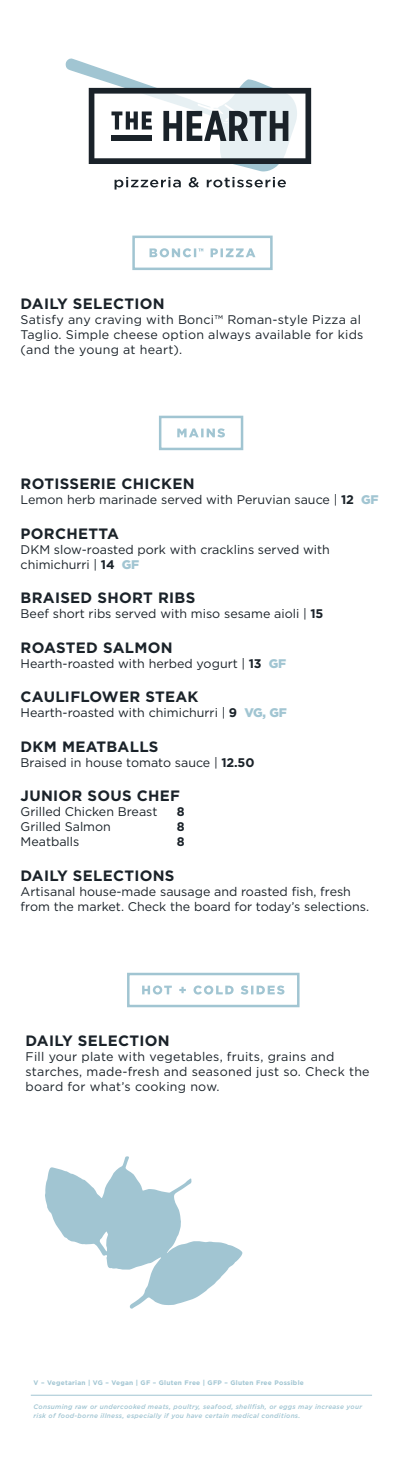
<style>
.page{position:relative;width:405px;height:1463px;background:#fff}
.page>*{position:absolute;margin:0;border:0;box-sizing:border-box;transform-origin:0 0}
.t1{font:700 15px "Gotham";letter-spacing:.02em;color:#1a2229}
.t2{font:12.5px/15px "Gotham";color:#1a2229}
.t3{font:12.5px/15px "Gotham";letter-spacing:.02em;color:#1a2229}
.t4{font:700 12.5px "Gotham";color:#1a2229}
.t5{font:italic 500 6.5px/8.8px "Gotham";letter-spacing:.04em;color:#a1c5d2}
.t6{font:700 6.5px "Gotham";letter-spacing:.04em;color:#a1c5d2}
.s1{font-weight:700}
.s2{font-weight:900;color:#a1c5d2}
</style>
<div class="page">
<svg style="left:66px;top:58px;width:231px;height:114px"></svg>
<svg style="left:89px;top:88px;width:222px;height:76px"></svg>
<div style="left:111px;top:135px;width:41px;height:6px;background:#1a2229"></div>
<svg style="left:115px;top:177px;width:66px;height:12px"></svg>
<svg style="left:189px;top:177px;width:10px;height:10px"></svg>
<svg style="left:207px;top:177px;width:79px;height:10px"></svg>
<div style="left:159px;top:416px;width:84px;height:34px;border:2px solid #a1c5d2"></div>
<svg style="left:177px;top:428px;width:48px;height:9px"></svg>
<div style="left:127px;top:972px;width:173px;height:35px;border:2px solid #a1c5d2"></div>
<svg style="left:142px;top:985px;width:142px;height:9px"></svg>
<div style="left:132px;top:235px;width:141px;height:35px;border:2px solid #a1c5d2"></div>
<svg style="left:150px;top:248px;width:105px;height:9px"></svg>
<svg style="left:45px;top:1156px;width:197px;height:153px"></svg>
<hr style="left:31px;top:1394px;width:341px;height:1px;background:#a1c5d2">
<p class="t1" style="left:21px;top:294px;width:146px">DAILY SELECTION</p>
<p class="t3" style="left:21px;top:312px;width:344px">Satisfy any craving with Bonci™ Roman-style Pizza al<br>Taglio. Simple cheese option always available for kids (and the young at heart).</p>
<p class="t1" style="left:21px;top:474px;width:175px">ROTISSERIE CHICKEN</p>
<p class="t2" style="left:21px;top:492px;width:360px">Lemon herb marinade served with Peruvian sauce | <span class="s1">12</span> <span class="s2">GF</span></p>
<p class="t1" style="left:21px;top:523px;width:100px">PORCHETTA</p>
<p class="t2" style="left:21px;top:541px;width:311px">DKM slow-roasted pork with cracklins served with chimichurri | <span class="s1">14</span> <span class="s2">GF</span></p>
<p class="t1" style="left:21px;top:588px;width:176px">BRAISED SHORT RIBS</p>
<p class="t2" style="left:21px;top:606px;width:304px">Beef short ribs served with miso sesame aioli | <span class="s1">15</span></p>
<p class="t1" style="left:21px;top:637px;width:154px">ROASTED SALMON</p>
<p class="t2" style="left:21px;top:655px;width:267px">Hearth-roasted with herbed yogurt | <span class="s1">13</span> <span class="s2">GF</span></p>
<p class="t1" style="left:21px;top:687px;width:179px">CAULIFLOWER STEAK</p>
<p class="t2" style="left:21px;top:705px;width:268px">Hearth-roasted with chimichurri | <span class="s1">9</span> <span class="s2">VG, GF</span></p>
<p class="t1" style="left:21px;top:736px;width:139px">DKM MEATBALLS</p>
<p class="t2" style="left:21px;top:754px;width:235px">Braised in house tomato sauce | <span class="s1">12.50</span></p>
<p class="t1" style="left:21px;top:786px;width:161px">JUNIOR SOUS CHEF</p>
<p class="t2" style="left:21px;top:804px;width:138px">Grilled Chicken Breast</p>
<p class="t4" style="left:177px;top:803px;width:9px">8</p>
<p class="t2" style="left:21px;top:819px;width:92px">Grilled Salmon</p>
<p class="t4" style="left:177px;top:818px;width:9px">8</p>
<p class="t2" style="left:21px;top:834px;width:60px">Meatballs</p>
<p class="t4" style="left:177px;top:833px;width:9px">8</p>
<p class="t1" style="left:21px;top:865px;width:155px">DAILY SELECTIONS</p>
<p class="t2" style="left:21px;top:883px;width:350px">Artisanal house-made sausage and roasted fish, fresh from the market. Check the board for today’s selections.</p>
<p class="t1" style="left:26px;top:1031px;width:146px">DAILY SELECTION</p>
<p class="t3" style="left:26px;top:1049px;width:346px">Fill your plate with vegetables, fruits, grains and starches, made-fresh and seasoned just so. Check the board for what’s cooking now.</p>
<p class="t6" style="left:34px;top:1378px;width:272px">V – Vegetarian | VG – Vegan | GF – Gluten Free | GFP – Gluten Free Possible</p>
<p class="t5" style="left:34px;top:1402px;width:330px">Consuming raw or undercooked meats, poultry, seafood, shellfish, or eggs may increase your risk of food-borne illness, especially if you have certain medical conditions.</p>
</div>
